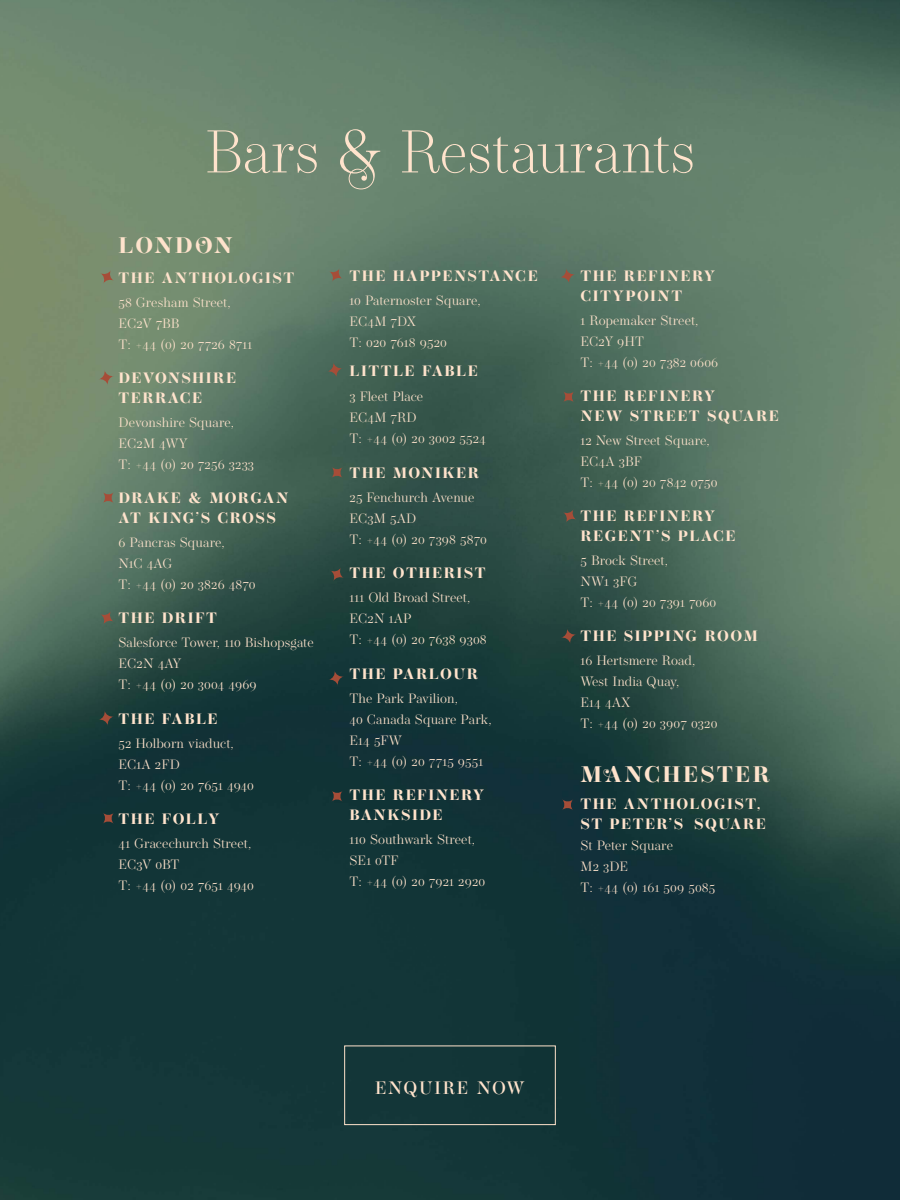
<style>
.page{position:relative;width:900px;height:1200px;background:#fff}
.page>*{position:absolute;margin:0;border:0;box-sizing:border-box;transform-origin:0 0}
.t1{font:200 60px "Operetta 12";color:#ffe3cc}
.t2{font:700 22.5px "Operetta 12";letter-spacing:.1em;color:#ffe3cc}
.t3{font:500 18px "Operetta 12";letter-spacing:.095em;color:#ffe3cc}
.t4{font:700 15px/19.5px "Operetta 12";letter-spacing:.1em;color:#ffe3cc}
.t5{font:300 13.5px/21px "Operetta 12";letter-spacing:.01em;color:#ffe3cc}
</style>
<div class="page">
<img style="left:0;top:0;width:900px;height:1200px">
<div style="left:344px;top:1046px;width:212px;height:79px;border:1px solid #ffe3cc"></div>
<svg style="left:100px;top:270px;width:14px;height:14px"></svg>
<svg style="left:329px;top:268px;width:14px;height:14px"></svg>
<svg style="left:100px;top:611px;width:14px;height:14px"></svg>
<svg style="left:330px;top:567px;width:14px;height:14px"></svg>
<svg style="left:563px;top:509px;width:14px;height:14px"></svg>
<svg style="left:98px;top:370px;width:16px;height:15px"></svg>
<svg style="left:327px;top:362px;width:16px;height:16px"></svg>
<svg style="left:560px;top:268px;width:15px;height:16px"></svg>
<svg style="left:98px;top:710px;width:16px;height:16px"></svg>
<svg style="left:328px;top:670px;width:16px;height:16px"></svg>
<svg style="left:561px;top:628px;width:15px;height:16px"></svg>
<svg style="left:103px;top:492px;width:11px;height:11px"></svg>
<svg style="left:331px;top:467px;width:12px;height:11px"></svg>
<svg style="left:563px;top:391px;width:11px;height:12px"></svg>
<svg style="left:103px;top:813px;width:11px;height:11px"></svg>
<svg style="left:331px;top:790px;width:12px;height:12px"></svg>
<svg style="left:562px;top:799px;width:11px;height:11px"></svg>
<h1 class="t1" style="left:205px;top:101px;width:492px">Bars &amp; Restaurants</h1>
<h2 class="t2" style="left:118px;top:232px;width:116px">LONDON</h2>
<p class="t4" style="left:118px;top:268px;width:177px">THE ANTHOLOGIST</p>
<p class="t5" style="left:118px;top:291px;width:135px">58 Gresham Street,<br>EC2V 7BB<br>T: +44 (0) 20 7726 8711</p>
<p class="t4" style="left:118px;top:368px;width:119px">DEVONSHIRE<br>TERRACE</p>
<p class="t5" style="left:118px;top:411px;width:137px">Devonshire Square,<br>EC2M 4WY<br>T: +44 (0) 20 7256 3233</p>
<p class="t4" style="left:118px;top:488px;width:171px">DRAKE &amp; MORGAN<br>AT KING’S CROSS</p>
<p class="t5" style="left:118px;top:531px;width:139px">6 Pancras Square,<br>N1C 4AG<br>T: +44 (0) 20 3826 4870</p>
<p class="t4" style="left:118px;top:608px;width:100px">THE DRIFT</p>
<p class="t5" style="left:118px;top:632px;width:197px">Salesforce Tower, 110 Bishopsgate<br>EC2N 4AY<br>T: +44 (0) 20 3004 4969</p>
<p class="t4" style="left:118px;top:709px;width:101px">THE FABLE</p>
<p class="t5" style="left:118px;top:732px;width:137px">52 Holborn viaduct,<br>EC1A 2FD<br>T: +44 (0) 20 7651 4940</p>
<p class="t4" style="left:118px;top:809px;width:102px">THE FOLLY</p>
<p class="t5" style="left:118px;top:833px;width:137px">41 Gracechurch Street,<br>EC3V 0BT<br>T: +44 (0) 02 7651 4940</p>
<p class="t4" style="left:350px;top:266px;width:190px">THE HAPPENSTANCE</p>
<p class="t5" style="left:350px;top:290px;width:133px">10 Paternoster Square,<br>EC4M 7DX<br>T: 020 7618 9520</p>
<p class="t4" style="left:350px;top:361px;width:130px">LITTLE FABLE</p>
<p class="t5" style="left:350px;top:386px;width:138px">3 Fleet Place<br>EC4M 7RD<br>T: +44 (0) 20 3002 5524</p>
<p class="t4" style="left:350px;top:463px;width:131px">THE MONIKER</p>
<p class="t5" style="left:350px;top:487px;width:139px">25 Fenchurch Avenue<br>EC3M 5AD<br>T: +44 (0) 20 7398 5870</p>
<p class="t4" style="left:350px;top:563px;width:138px">THE OTHERIST</p>
<p class="t5" style="left:350px;top:587px;width:139px">111 Old Broad Street,<br>EC2N 1AP<br>T: +44 (0) 20 7638 9308</p>
<p class="t4" style="left:350px;top:664px;width:130px">THE PARLOUR</p>
<p class="t5" style="left:350px;top:688px;width:144px">The Park Pavilion,<br>40 Canada Square Park,<br>E14 5FW<br>T: +44 (0) 20 7715 9551</p>
<p class="t4" style="left:350px;top:785px;width:136px">THE REFINERY<br>BANKSIDE</p>
<p class="t5" style="left:350px;top:829px;width:137px">110 Southwark Street,<br>SE1 0TF<br>T: +44 (0) 20 7921 2920</p>
<p class="t4" style="left:580px;top:266px;width:136px">THE REFINERY<br>CITYPOINT</p>
<p class="t5" style="left:580px;top:310px;width:139px">1 Ropemaker Street,<br>EC2Y 9HT<br>T: +44 (0) 20 7382 0606</p>
<p class="t4" style="left:580px;top:386px;width:200px">THE REFINERY<br>NEW STREET SQUARE</p>
<p class="t5" style="left:580px;top:430px;width:139px">12 New Street Square,<br>EC4A 3BF<br>T: +44 (0) 20 7842 0750</p>
<p class="t4" style="left:580px;top:506px;width:157px">THE REFINERY<br>REGENT’S PLACE</p>
<p class="t5" style="left:580px;top:550px;width:137px">5 Brock Street,<br>NW1 3FG<br>T: +44 (0) 20 7391 7060</p>
<p class="t4" style="left:580px;top:626px;width:179px">THE SIPPING ROOM</p>
<p class="t5" style="left:580px;top:650px;width:139px">16 Hertsmere Road,<br>West India Quay,<br>E14 4AX<br>T: +44 (0) 20 3907 0320</p>
<h2 class="t2" style="left:580px;top:761px;width:191px">MANCHESTER</h2>
<p class="t4" style="left:580px;top:794px;width:187px">THE ANTHOLOGIST,<br>ST PETER’S SQUARE</p>
<p class="t5" style="left:580px;top:835px;width:136px">St Peter Square<br>M2 3DE<br>T: +44 (0) 161 509 5085</p>
<h3 class="t3" style="left:375px;top:1077px;width:151px">ENQUIRE NOW</h3>
</div>
